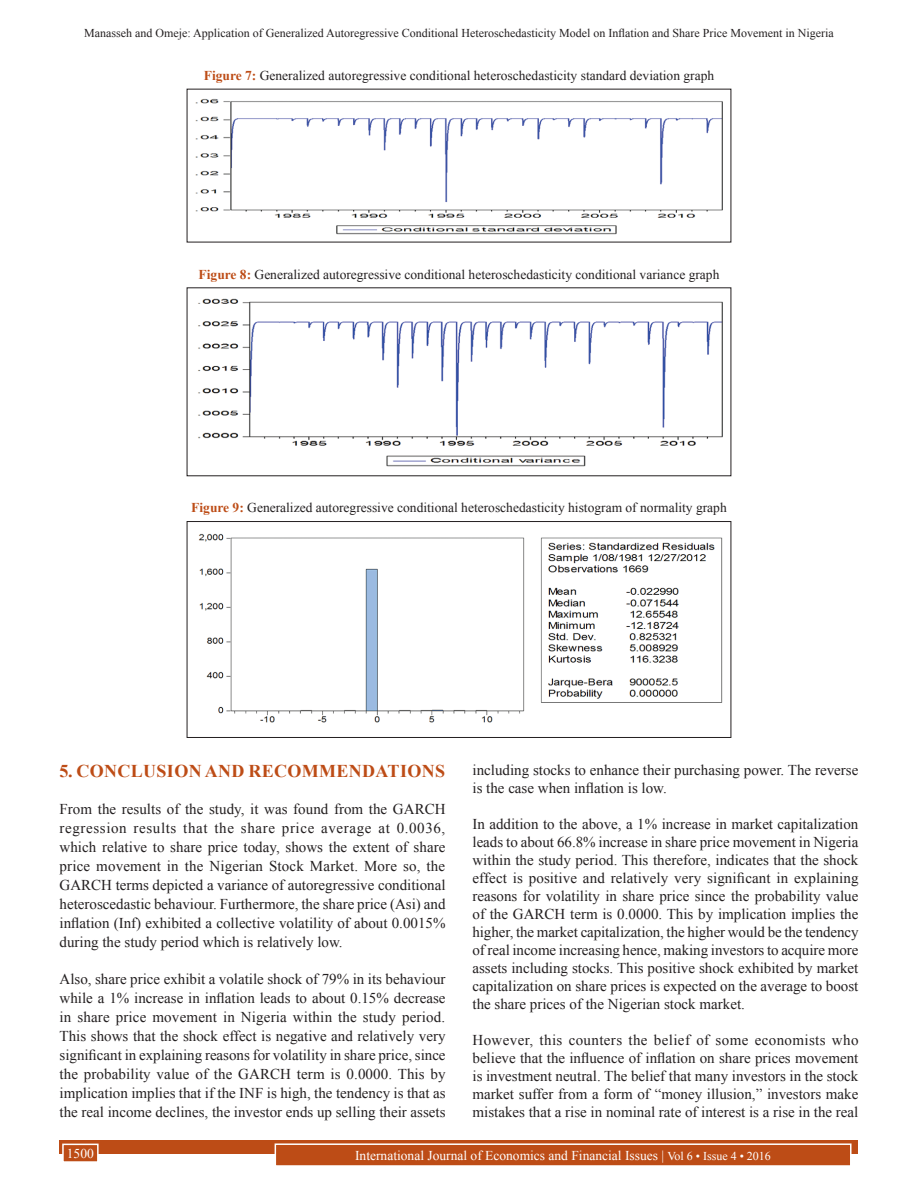
<style>
.page{position:relative;width:918px;height:1188px;background:#fff}
.page>*{position:absolute;margin:0;border:0;box-sizing:border-box;transform-origin:0 0}
.t1{font:700 18px "Times New Roman";letter-spacing:.02em;color:#bd4c16}
.TX{font:15px/18px "Times New Roman";color:#231f20;text-align:justify}
.FGC{font:13.5px "Times New Roman";color:#231f20}
.t2{font:13.5px "Times New Roman";color:#fff}
.t3{font:12px "Times New Roman";color:#231f20}
.s1{font-weight:700;color:#bd4c16}
.s2{font-size:12px}
</style>
<div class="page">
<div style="left:60px;top:1140px;width:798px;height:13px;background:#bd4c16"></div>
<div style="left:275px;top:1144px;width:576px;height:22px;background:#bd4c16"></div>
<div style="left:275px;top:1143px;width:577px;height:24px;border:2px solid #fff"></div>
<div style="left:63px;top:1144px;width:35px;height:18px;background:#bd4c16"></div>
<div style="left:62px;top:1144px;width:37px;height:19px;border:2px solid #fff"></div>
<img style="left:195px;top:99px;width:528px;height:136px">
<img style="left:198px;top:298px;width:525px;height:169px">
<img style="left:198px;top:533px;width:525px;height:190px">
<div style="left:187px;top:521px;width:544px;height:217px;border:1px solid #231f20"></div>
<p class="t3" style="left:84px;top:25px;width:751px">Manasseh and Omeje: Application of Generalized Autoregressive Conditional Heteroschedasticity Model on Inflation and Share Price Movement in Nigeria</p>
<p class="FGC" style="left:204px;top:66px;width:512px"><span class="s1">Figure 7:</span> Generalized autoregressive conditional heteroschedasticity standard deviation graph</p>
<p class="FGC" style="left:199px;top:265px;width:522px"><span class="s1">Figure 8:</span> Generalized autoregressive conditional heteroschedasticity conditional variance graph</p>
<p class="FGC" style="left:191px;top:498px;width:537px"><span class="s1">Figure 9:</span> Generalized autoregressive conditional heteroschedasticity histogram of normality graph</p>
<h1 class="t1" style="left:60px;top:758px;width:387px">5. CONCLUSION AND RECOMMENDATIONS</h1>
<p class="TX" style="left:60px;top:799px;width:388px;line-height:19px">From the results of the study, it was found from the GARCH regression results that the share price average at 0.0036, which relative to share price today, shows the extent of share price movement in the Nigerian Stock Market. More so, the GARCH terms depicted a variance of autoregressive conditional heteroscedastic behaviour. Furthermore, the share price (Asi) and inflation (Inf) exhibited a collective volatility of about 0.0015% during the study period which is relatively low.</p>
<p class="TX" style="left:60px;top:969px;width:388px;line-height:19px">Also, share price exhibit a volatile shock of 79% in its behaviour while a 1% increase in inflation leads to about 0.15% decrease in share price movement in Nigeria within the study period.<br>This shows that the shock effect is negative and relatively very significant in explaining reasons for volatility in share price, since the probability value of the GARCH term is 0.0000. This by implication implies that if the INF is high, the tendency is that as the real income declines, the investor ends up selling their assets</p>
<p class="TX" style="left:472px;top:761px;width:387px">including stocks to enhance their purchasing power. The reverse is the case when inflation is low.</p>
<p class="TX" style="left:472px;top:815px;width:388px">In addition to the above, a 1% increase in market capitalization leads to about 66.8% increase in share price movement in Nigeria within the study period. This therefore, indicates that the shock effect is positive and relatively very significant in explaining reasons for volatility in share price since the probability value of the GARCH term is 0.0000. This by implication implies the higher, the market capitalization, the higher would be the tendency of real income increasing hence, making investors to acquire more assets including stocks. This positive shock exhibited by market capitalization on share prices is expected on the average to boost the share prices of the Nigerian stock market.</p>
<p class="TX" style="left:472px;top:1031px;width:388px">However, this counters the belief of some economists who believe that the influence of inflation on share prices movement is investment neutral. The belief that many investors in the stock market suffer from a form of “money illusion,” investors make mistakes that a rise in nominal rate of interest is a rise in the real</p>
<p class="t2" style="left:67px;top:1144px;width:28px">1500</p>
<p class="t2" style="left:355px;top:1146px;width:417px">International Journal of Economics and Financial Issues | <span class="s2">Vol 6 • Issue 4 • 2016</span></p>
</div>
